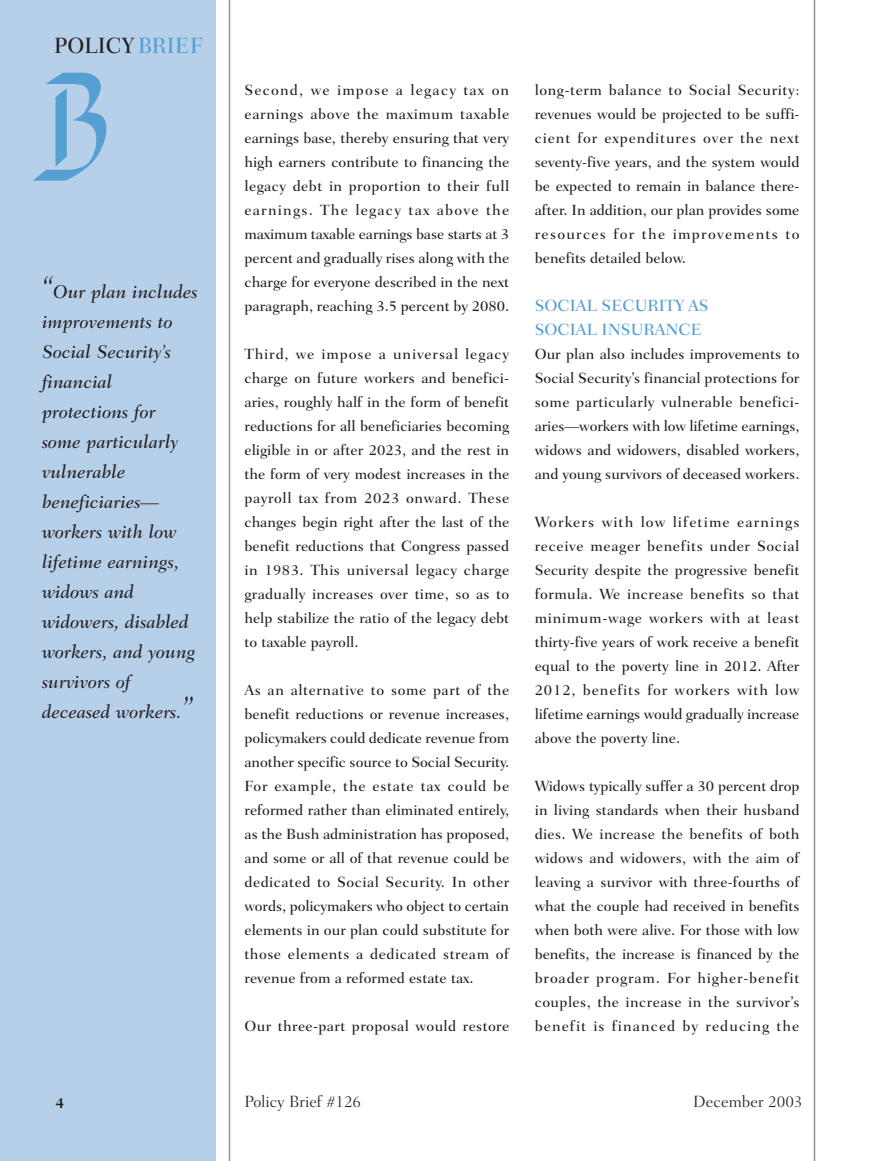
<style>
.page{position:relative;width:891px;height:1161px;background:#fff}
.page>*{position:absolute;margin:0;border:0;box-sizing:border-box;transform-origin:0 0}
.t1{font:500 22.5px "Fairfield LH";color:#231f20;scale:.95 1}
.t2{font:italic 500 18.75px/30px "Fairfield LH";color:#231f20}
.t3{font:500 16.5px/24px "Fairfield LH";color:#559fd3}
.t4{font:300 16.5px "Fairfield LH";color:#231f20}
.t5{font:500 15px/24px "Fairfield LH";color:#231f20;text-align:justify}
.t6{font:500 15px "Fairfield LH";letter-spacing:.025em;color:#231f20}
.t7{font:700 15px "Fairfield LH";color:#231f20}
.s1{color:#559fd3}
.s2{font-size:30px}
</style>
<div class="page">
<div style="left:0;top:0;width:216px;height:1161px;background:#b7d0ea"></div>
<hr style="left:229px;top:0;width:1px;height:1161px;background:#939598">
<hr style="left:814px;top:0;width:1px;height:1161px;background:#939598">
<img style="left:33px;top:73px;width:74px;height:108px">
<h1 class="t1" style="left:54px;top:36px;width:158px">POLICY <span class="s1">BRIEF</span></h1>
<p class="t2" style="left:42px;top:278px;width:157px"><span class="s2">“</span>Our plan includes improvements to<br>Social Security’s financial protections for some particularly vulnerable beneficiaries— workers with low lifetime earnings, widows and widowers, disabled workers, and young survivors of deceased workers.<span class="s2">”</span></p>
<p class="t5" style="left:244px;top:79px;width:266px">Second, we impose a legacy tax on earnings above the maximum taxable earnings base, thereby ensuring that very high earners contribute to financing the legacy debt in proportion to their full earnings. The legacy tax above the maximum taxable earnings base starts at 3 percent and gradually rises along with the charge for everyone described in the next paragraph, reaching 3.5 percent by 2080.</p>
<p class="t5" style="left:244px;top:343px;width:266px">Third, we impose a universal legacy charge on future workers and benefici&shy;aries, roughly half in the form of benefit reductions for all beneficiaries becoming eligible in or after 2023, and the rest in the form of very modest increases in the payroll tax from 2023 onward. These changes begin right after the last of the benefit reductions that Congress passed in 1983. This universal legacy charge gradually increases over time, so as to help stabilize the ratio of the legacy debt to taxable payroll.</p>
<p class="t5" style="left:244px;top:679px;width:266px">As an alternative to some part of the benefit reductions or revenue increases, policymakers could dedicate revenue from another specific source to Social Security.<br>For example, the estate tax could be reformed rather than eliminated entirely, as the Bush administration has proposed, and some or all of that revenue could be dedicated to Social Security. In other words, policymakers who object to certain elements in our plan could substitute for those elements a dedicated stream of revenue from a reformed estate tax.</p>
<p class="t6" style="left:244px;top:1020px;width:266px">Our three-part proposal would restore</p>
<p class="t5" style="left:535px;top:79px;width:266px">long-term balance to Social Security: revenues would be projected to be suffi&shy;cient for expenditures over the next seventy-five years, and the system would be expected to remain in balance there&shy;after. In addition, our plan provides some resources for the improvements to benefits detailed below.</p>
<p class="t3" style="left:535px;top:295px;width:175px">SOCIAL SECURITY AS<br>SOCIAL INSURANCE</p>
<p class="t5" style="left:535px;top:343px;width:266px">Our plan also includes improvements to Social Security’s financial protections for some particularly vulnerable benefici&shy;aries—workers with low lifetime earnings, widows and widowers, disabled workers, and young survivors of deceased workers.</p>
<p class="t5" style="left:535px;top:511px;width:266px">Workers with low lifetime earnings receive meager benefits under Social Security despite the progressive benefit formula. We increase benefits so that minimum-wage workers with at least thirty-five years of work receive a benefit equal to the poverty line in 2012. After 2012, benefits for workers with low lifetime earnings would gradually increase above the poverty line.</p>
<p class="t5" style="left:535px;top:775px;width:266px">Widows typically suffer a 30 percent drop in living standards when their husband dies. We increase the benefits of both widows and widowers, with the aim of leaving a survivor with three-fourths of what the couple had received in benefits when both were alive. For those with low benefits, the increase is financed by the broader program. For higher-benefit couples, the increase in the survivor’s benefit is financed by reducing the</p>
<p class="t7" style="left:56px;top:1096px;width:10px">4</p>
<p class="t4" style="left:244px;top:1095px;width:118px">Policy Brief #126</p>
<p class="t4" style="left:693px;top:1095px;width:111px">December 2003</p>
</div>
